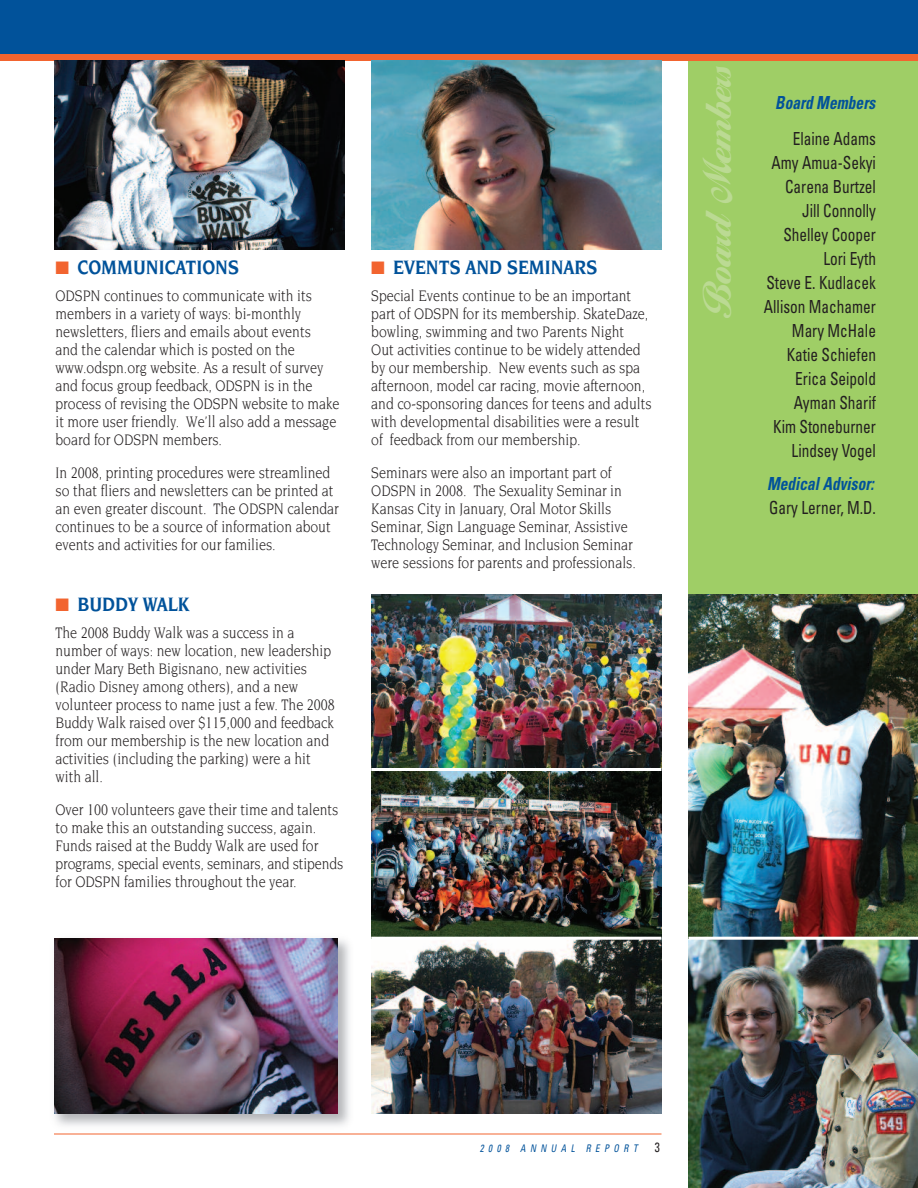
<style>
.page{position:relative;width:918px;height:1188px;background:#fff}
.page>*{position:absolute;margin:0;border:0;box-sizing:border-box;transform-origin:0 0}
.t1{font:54px "Biorst";color:#bbda93;scale:.85 1}
.t2{font:700 21px "Novarese";color:#01529a;scale:.85 1}
.t3{font:condensed 18px/24px "Univers";color:#231f20;text-align:right;scale:.85 1}
.t4{font:italic 700 condensed 18px "Univers";letter-spacing:.005em;color:#01529a;scale:.85 1}
.t5{font:16.5px/18px "Novarese";color:#231f20;scale:.85 1}
.t6{font:condensed 13.5px "Univers";color:#231f20;scale:.85 1}
.t7{font:italic condensed 10.5px "Univers";letter-spacing:.505em;color:#01529a;scale:.85 1}
.s1{color:#f2642f}
</style>
<div class="page">
<div style="left:688px;top:61px;width:230px;height:533px;background:#9fce66"></div>
<img style="left:688px;top:938px;width:230px;height:250px">
<img style="left:688px;top:594px;width:230px;height:344px">
<div style="left:0;top:0;width:918px;height:54px;background:#01529a"></div>
<div style="left:0;top:54px;width:918px;height:7px;background:#f2642f"></div>
<img style="left:54px;top:61px;width:290px;height:189px">
<img style="left:371px;top:61px;width:291px;height:189px">
<img style="left:371px;top:938px;width:291px;height:176px">
<img style="left:371px;top:594px;width:291px;height:176px">
<img style="left:371px;top:770px;width:291px;height:168px">
<img style="left:54px;top:938px;width:284px;height:176px">
<hr style="left:54px;top:1134px;width:608px;height:1px;background:#f2642f">
<hr style="left:371px;top:768px;width:290px;height:3px;background:#fff">
<hr style="left:371px;top:937px;width:290px;height:3px;background:#fff">
<hr style="left:689px;top:937px;width:229px;height:3px;background:#fff">
<p class="t2" style="left:56px;top:258px;width:217px"><span class="s1">■</span> COMMUNICATIONS</p>
<p class="t5" style="left:56px;top:287px;width:335px">ODSPN continues to communicate with its members in a variety of ways: bi-monthly newsletters, fliers and emails about events<br>and the calendar which is posted on the www.odspn.org website. As a result of survey and focus group feedback, ODSPN is in the process of revising the ODSPN website to make it more user friendly. We’ll also add a message board for ODSPN members.</p>
<p class="t5" style="left:56px;top:464px;width:335px">In 2008, printing procedures were streamlined so that fliers and newsletters can be printed at an even greater discount. The ODSPN calendar continues to be a source of information about events and activities for our families.</p>
<p class="t2" style="left:56px;top:596px;width:159px"><span class="s1">■</span> BUDDY WALK</p>
<p class="t5" style="left:56px;top:625px;width:330px">The 2008 Buddy Walk was a success in a number of ways: new location, new leadership under Mary Beth Bigisnano, new activities (Radio Disney among others), and a new volunteer process to name just a few. The 2008<br>Buddy Walk raised over $115,000 and feedback from our membership is the new location and activities (including the parking) were a hit with all.</p>
<p class="t5" style="left:55px;top:802px;width:340px">Over 100 volunteers gave their time and talents to make this an outstanding success, again.<br>Funds raised at the Buddy Walk are used for programs, special events, seminars, and stipends for ODSPN families throughout the year.</p>
<p class="t2" style="left:371px;top:258px;width:267px"><span class="s1">■</span> EVENTS AND SEMINARS</p>
<p class="t5" style="left:371px;top:287px;width:331px">Special Events continue to be an important part of ODSPN for its membership. SkateDaze, bowling, swimming and two Parents Night<br>Out activities continue to be widely attended by our membership. New events such as spa afternoon, model car racing, movie afternoon, and co-sponsoring dances for teens and adults with developmental disabilities were a result of feedback from our membership.</p>
<p class="t5" style="left:371px;top:464px;width:313px">Seminars were also an important part of ODSPN in 2008. The Sexuality Seminar in Kansas City in January, Oral Motor Skills Seminar, Sign Language Seminar, Assistive Technology Seminar, and Inclusion Seminar were sessions for parents and professionals.</p>
<h1 class="t1" style="left:680px;top:315px;width:308px;rotate:-90deg">Board Members</h1>
<p class="t4" style="left:775px;top:96px;width:119px">Board Members</p>
<p class="t3" style="left:764px;top:128px;width:133px">Elaine Adams<br>Amy Amua-Sekyi<br>Carena Burtzel<br>Jill Connolly<br>Shelley Cooper<br>Lori Eyth<br>Steve E. Kudlacek<br>Allison Machamer<br>Mary McHale<br>Katie Schiefen<br>Erica Seipold<br>Ayman Sharif<br>Kim Stoneburner<br>Lindsey Vogel</p>
<p class="t4" style="left:767px;top:477px;width:127px">Medical Advisor:</p>
<p class="t3" style="left:769px;top:497px;width:127px">Gary Lerner, M.D.</p>
<p class="t7" style="left:480px;top:1144px;width:187px">2008 ANNUAL REPORT</p>
<p class="t6" style="left:655px;top:1142px;width:7px">3</p>
</div>
